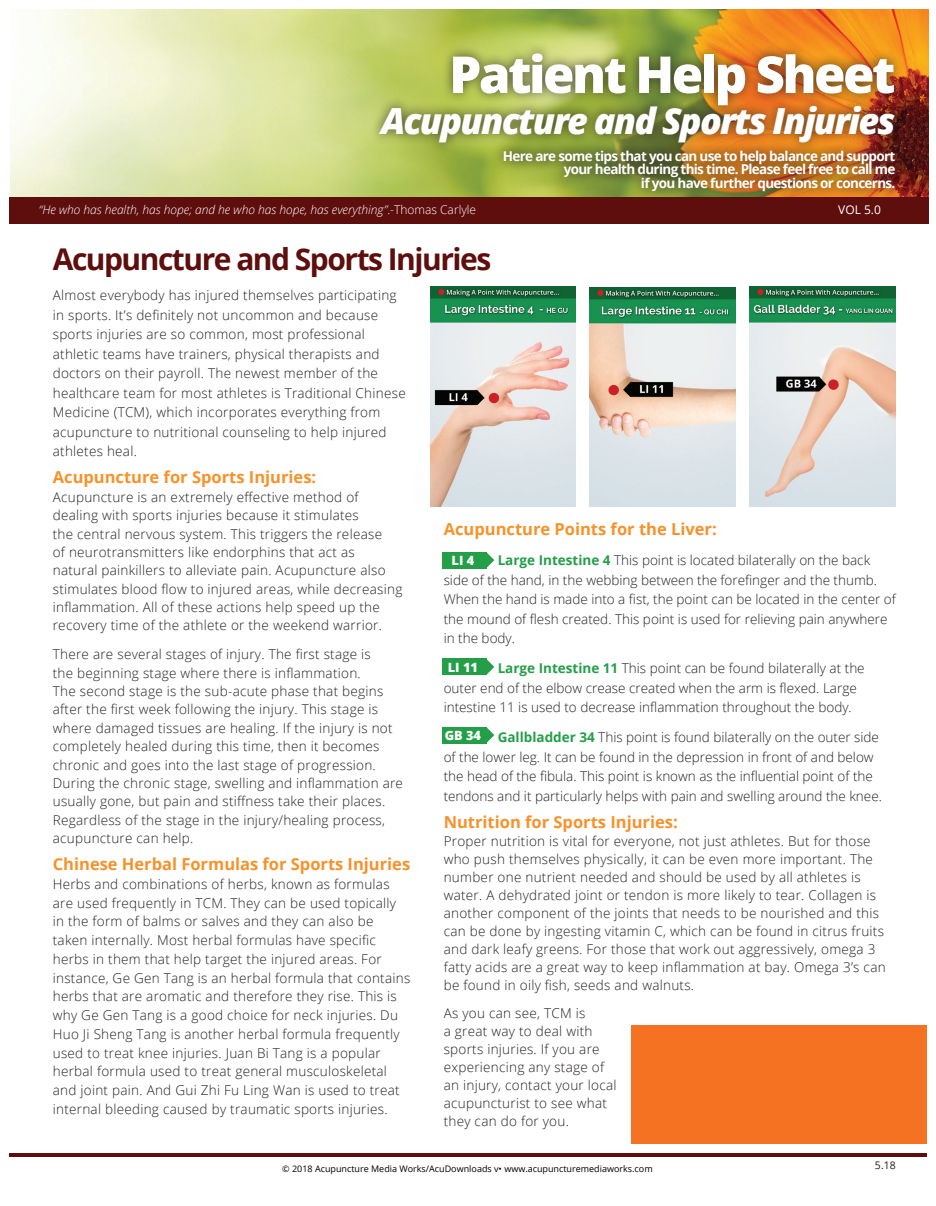
<style>
.page{position:relative;width:936px;height:1206px;background:#fff}
.page>*{position:absolute;margin:0;border:0;box-sizing:border-box;transform-origin:0 0}
.t1{font:800 51px "Open Sans";letter-spacing:-.05em;color:#fff}
.t2{font:italic 800 36px "Open Sans";letter-spacing:-.05em;color:#fff}
.t3{font:700 30px "Open Sans";letter-spacing:-.05em;color:#5e0e0c}
.t4{font:700 16.5px "Open Sans";color:#f6922a}
.t5{font:300 13.5px/18.3px "Open Sans";letter-spacing:.02em;color:#231f20}
.t6{font:300 13.5px/19.5px "Open Sans";color:#231f20}
.t7{font:700 13.5px/13.5px "Open Sans";letter-spacing:-.05em;color:#fff;text-align:right}
.t8{font:800 12.75px "Open Sans";color:#fff}
.t9{font:italic 300 12px "Open Sans";color:#fff}
.t10{font:12px "Open Sans";color:#fff}
.t11{font:10.5px "Open Sans";color:#231f20}
.t12{font:9px "Open Sans";color:#000}
.s1{font-style:normal}
.s2{font-weight:700;color:#239f48}
</style>
<div class="page">
<div style="left:632px;top:1026px;width:295px;height:118px;background:#f47221"></div>
<hr style="left:9px;top:1154px;width:918px;height:3px;background:#5e0e0c">
<img style="left:430px;top:287px;width:146px;height:220px">
<div style="left:442px;top:552px;width:44px;height:16px;background:#239f48"></div>
<svg style="left:486px;top:552px;width:8px;height:16px"></svg>
<div style="left:442px;top:727px;width:44px;height:16px;background:#239f48"></div>
<svg style="left:486px;top:727px;width:8px;height:16px"></svg>
<div style="left:442px;top:659px;width:44px;height:16px;background:#239f48"></div>
<svg style="left:486px;top:659px;width:8px;height:16px"></svg>
<img style="left:749px;top:287px;width:146px;height:220px">
<img style="left:590px;top:287px;width:145px;height:220px">
<img style="left:10px;top:9px;width:918px;height:188px">
<div style="left:9px;top:197px;width:919px;height:27px;background:#5e0e0c"></div>
<div style="left:369px;top:42px;width:537px;height:111px;background:#231f20;opacity:.75"></div>
<svg style="left:493px;top:140px;width:413px;height:57px;background:#98782a"></svg>
<h1 class="t1" style="left:449px;top:36px;width:448px">Patient Help Sheet</h1>
<h2 class="t2" style="left:381px;top:93px;width:516px">Acupuncture and Sports Injuries</h2>
<p class="t7" style="left:503px;top:149px;width:394px">Here are some tips that you can use to help balance and support your health during this time. Please feel free to call me<br>if you have further questions or concerns.</p>
<p class="t9" style="left:39px;top:201px;width:439px">“He who has health, has hope; and he who has hope, has everything”<span class="s1">.-Thomas Carlyle</span></p>
<p class="t10" style="left:838px;top:201px;width:44px">VOL 5.0</p>
<h3 class="t3" style="left:53px;top:238px;width:440px">Acupuncture and Sports Injuries</h3>
<p class="t5" style="left:53px;top:285px;width:354px;line-height:19.5px">Almost everybody has injured themselves participating in sports. It’s definitely not uncommon and because sports injuries are so common, most professional athletic teams have trainers, physical therapists and doctors on their payroll. The newest member of the healthcare team for most athletes is Traditional Chinese Medicine (TCM), which incorporates everything from acupuncture to nutritional counseling to help injured athletes heal.</p>
<p class="t4" style="left:53px;top:466px;width:265px">Acupuncture for Sports Injuries:</p>
<p class="t5" style="left:53px;top:487px;width:351px">Acupuncture is an extremely effective method of dealing with sports injuries because it stimulates<br>the central nervous system. This triggers the release<br>of neurotransmitters like endorphins that act as natural painkillers to alleviate pain. Acupuncture also stimulates blood flow to injured areas, while decreasing inflammation. All of these actions help speed up the recovery time of the athlete or the weekend warrior.</p>
<p class="t5" style="left:53px;top:645px;width:352px">There are several stages of injury. The first stage is<br>the beginning stage where there is inflammation.<br>The second stage is the sub-acute phase that begins after the first week following the injury. This stage is where damaged tissues are healing. If the injury is not completely healed during this time, then it becomes chronic and goes into the last stage of progression.<br>During the chronic stage, swelling and inflammation are usually gone, but pain and stiffness take their places.<br>Regardless of the stage in the injury/healing process, acupuncture can help.</p>
<p class="t4" style="left:53px;top:852px;width:359px">Chinese Herbal Formulas for Sports Injuries</p>
<p class="t5" style="left:53px;top:874px;width:359px;line-height:18.8px">Herbs and combinations of herbs, known as formulas are used frequently in TCM. They can be used topically in the form of balms or salves and they can also be taken internally. Most herbal formulas have specific herbs in them that help target the injured areas. For instance, Ge Gen Tang is an herbal formula that contains herbs that are aromatic and therefore they rise. This is why Ge Gen Tang is a good choice for neck injuries. Du Huo Ji Sheng Tang is another herbal formula frequently used to treat knee injuries. Juan Bi Tang is a popular herbal formula used to treat general musculoskeletal and joint pain. And Gui Zhi Fu Ling Wan is used to treat internal bleeding caused by traumatic sports injuries.</p>
<p class="t4" style="left:444px;top:518px;width:275px">Acupuncture Points for the Liver:</p>
<p class="t6" style="left:444px;top:550px;width:454px;text-indent:54px"><span class="s2">Large Intestine 4</span> This point is located bilaterally on the back side of the hand, in the webbing between the forefinger and the thumb.<br>When the hand is made into a fist, the point can be located in the center of the mound of flesh created. This point is used for relieving pain anywhere in the body.</p>
<p class="t6" style="left:444px;top:658px;width:423px;text-indent:54px"><span class="s2">Large Intestine 11</span> This point can be found bilaterally at the outer end of the elbow crease created when the arm is flexed. Large intestine 11 is used to decrease inflammation throughout the body.</p>
<p class="t6" style="left:444px;top:727px;width:440px;text-indent:54px"><span class="s2">Gallbladder 34</span> This point is found bilaterally on the outer side of the lower leg. It can be found in the depression in front of and below the head of the fibula. This point is known as the influential point of the tendons and it particularly helps with pain and swelling around the knee.</p>
<p class="t4" style="left:444px;top:810px;width:236px">Nutrition for Sports Injuries:</p>
<p class="t5" style="left:444px;top:832px;width:444px">Proper nutrition is vital for everyone, not just athletes. But for those who push themselves physically, it can be even more important. The number one nutrient needed and should be used by all athletes is water. A dehydrated joint or tendon is more likely to tear. Collagen is another component of the joints that needs to be nourished and this can be done by ingesting vitamin C, which can be found in citrus fruits and dark leafy greens. For those that work out aggressively, omega 3 fatty acids are a great way to keep inflammation at bay. Omega 3’s can be found in oily fish, seeds and walnuts.</p>
<p class="t5" style="left:444px;top:1004px;width:174px">As you can see, TCM is<br>a great way to deal with sports injuries. If you are experiencing any stage of an injury, contact your local acupuncturist to see what they can do for you.</p>
<p class="t11" style="left:875px;top:1158px;width:22px">5.18</p>
<p class="t8" style="left:452px;top:551px;width:24px">LI 4</p>
<p class="t8" style="left:448px;top:658px;width:32px">LI 11</p>
<p class="t8" style="left:445px;top:726px;width:38px">GB 34</p>
<p class="t12" style="left:282px;top:1162px;width:372px">© 2018 Acupuncture Media Works/AcuDownloads v• www.acupuncturemediaworks.com</p>
</div>
